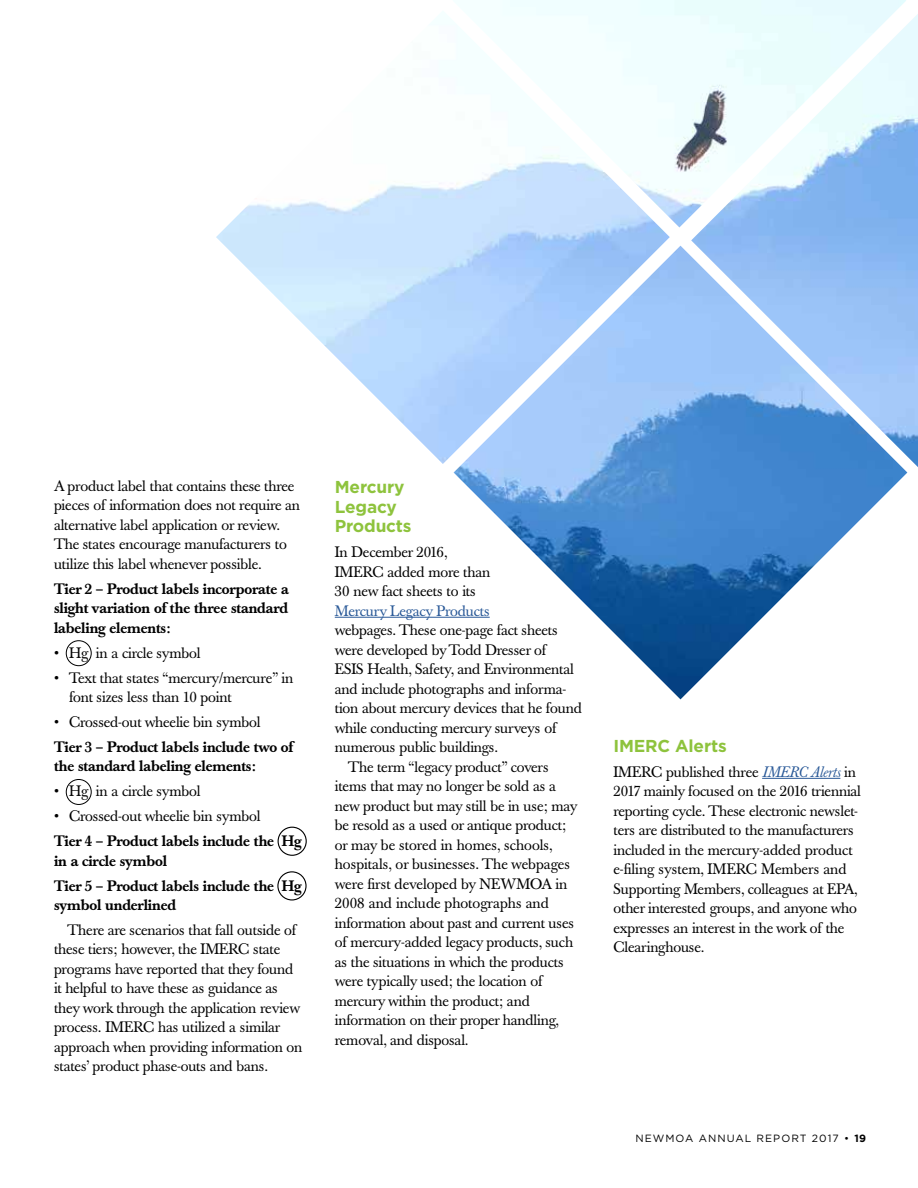
<style>
.page{position:relative;width:918px;height:1188px;background:#fff}
.page>*{position:absolute;margin:0;border:0;box-sizing:border-box;transform-origin:0 0}
.t1{font:700 17.25px/19.5px "Gotham";letter-spacing:-.01em;color:#8ec33d}
.t2{font:15px/19.5px "Baskerville Book BQ";letter-spacing:-.01em;color:#000}
.t3{font:500 15px/19.5px "Baskerville Book BQ";letter-spacing:-.01em;color:#000}
.t4{font:15px "Baskerville Book BQ";letter-spacing:-.01em;color:#285897}
.t5{font:10.5px "Gotham";letter-spacing:.1em;color:#000}
.s1{font-style:italic;color:#285897}
.s2{font-weight:700}
</style>
<div class="page">
<hr style="left:335px;top:617px;width:155px;height:1px;background:#285897">
<img style="left:691px;top:14px;width:227px;height:453px">
<img style="left:500px;top:0;width:406px;height:227px">
<img style="left:216px;top:10px;width:454px;height:454px">
<img style="left:454px;top:246px;width:453px;height:453px">
<hr style="left:762px;top:778px;width:78px;height:1px;background:#285897">
<div style="left:277px;top:871px;width:30px;height:30px;border:1px solid #000;border-radius:50%"></div>
<div style="left:66px;top:640px;width:26px;height:26px;border:1px solid #000;border-radius:50%"></div>
<div style="left:66px;top:779px;width:26px;height:26px;border:1px solid #000;border-radius:50%"></div>
<div style="left:278px;top:827px;width:29px;height:29px;border:1px solid #000;border-radius:50%"></div>
<p class="t2" style="left:54px;top:476px;width:248px">A product label that contains these three pieces of information does not require an alternative label application or review.<br>The states encourage manufacturers to utilize this label whenever possible.</p>
<p class="t3" style="left:54px;top:579px;width:236px;text-align:justify">Tier 2 – Product labels incorporate a slight variation of the three standard labeling elements:</p>
<p class="t2" style="left:54px;top:643px;width:148px">• Hg in a circle symbol</p>
<p class="t2" style="left:69px;top:668px;width:226px;text-indent:-15px">• Text that states “mercury/mercure” in font sizes less than 10 point</p>
<p class="t2" style="left:54px;top:713px;width:208px">• Crossed-out wheelie bin symbol</p>
<p class="t3" style="left:54px;top:738px;width:241px">Tier 3 – Product labels include two of the standard labeling elements:</p>
<p class="t2" style="left:54px;top:782px;width:148px">• Hg in a circle symbol</p>
<p class="t2" style="left:54px;top:807px;width:208px">• Crossed-out wheelie bin symbol</p>
<p class="t3" style="left:54px;top:832px;width:249px">Tier 4 – Product labels include the Hg in a circle symbol</p>
<p class="t3" style="left:54px;top:876px;width:249px">Tier 5 – Product labels include the Hg symbol underlined</p>
<p class="t2" style="left:54px;top:920px;width:250px;text-indent:14px">There are scenarios that fall outside of these tiers; however, the IMERC state programs have reported that they found it helpful to have these as guidance as they work through the application review process. IMERC has utilized a similar approach when providing information on states’ product phase-outs and bans.</p>
<p class="t1" style="left:335px;top:477px;width:78px">Mercury<br>Legacy<br>Products</p>
<p class="t2" style="left:335px;top:543px;width:157px">In December 2016,<br>IMERC added more than<br>30 new fact sheets to its</p>
<p class="t4" style="left:335px;top:602px;width:156px">Mercury Legacy Products</p>
<p class="t2" style="left:335px;top:621px;width:224px">webpages. These one-page fact sheets</p>
<p class="t2" style="left:335px;top:640px;width:213px">were developed by Todd Dresser of</p>
<p class="t2" style="left:335px;top:660px;width:241px">ESIS Health, Safety, and Environmental</p>
<p class="t2" style="left:335px;top:679px;width:233px">and include photographs and informa-</p>
<p class="t2" style="left:335px;top:699px;width:249px">tion about mercury devices that he found</p>
<p class="t2" style="left:335px;top:718px;width:223px">while conducting mercury surveys of</p>
<p class="t2" style="left:335px;top:738px;width:165px">numerous public buildings.</p>
<p class="t2" style="left:348px;top:757px;width:202px">The term “legacy product” covers</p>
<p class="t2" style="left:335px;top:777px;width:223px">items that may no longer be sold as a</p>
<p class="t2" style="left:335px;top:796px;width:244px">new product but may still be in use; may</p>
<p class="t2" style="left:335px;top:816px;width:233px">be resold as a used or antique product;</p>
<p class="t2" style="left:335px;top:835px;width:220px">or may be stored in homes, schools,</p>
<p class="t2" style="left:335px;top:855px;width:237px">hospitals, or businesses. The webpages</p>
<p class="t2" style="left:335px;top:874px;width:234px">were first developed by NEWMOA in</p>
<p class="t2" style="left:335px;top:894px;width:216px">2008 and include photographs and</p>
<p class="t2" style="left:335px;top:913px;width:241px">information about past and current uses</p>
<p class="t2" style="left:335px;top:933px;width:240px">of mercury-added legacy products, such</p>
<p class="t2" style="left:335px;top:952px;width:230px">as the situations in which the products</p>
<p class="t2" style="left:335px;top:972px;width:209px">were typically used; the location of</p>
<p class="t2" style="left:335px;top:991px;width:197px">mercury within the product; and</p>
<p class="t2" style="left:335px;top:1011px;width:226px">information on their proper handling,</p>
<p class="t2" style="left:335px;top:1030px;width:135px">removal, and disposal.</p>
<p class="t1" style="left:613px;top:736px;width:115px">IMERC Alerts</p>
<p class="t2" style="left:613px;top:762px;width:249px">IMERC published three <span class="s1">IMERC Alerts</span> in 2017 mainly focused on the 2016 triennial reporting cycle. These electronic newslet&shy;ters are distributed to the manufacturers included in the mercury-added product e-filing system, IMERC Members and Supporting Members, colleagues at EPA, other interested groups, and anyone who expresses an interest in the work of the Clearinghouse.</p>
<p class="t5" style="left:635px;top:1132px;width:232px">NEWMOA ANNUAL REPORT 2017 • <span class="s2">19</span></p>
</div>
